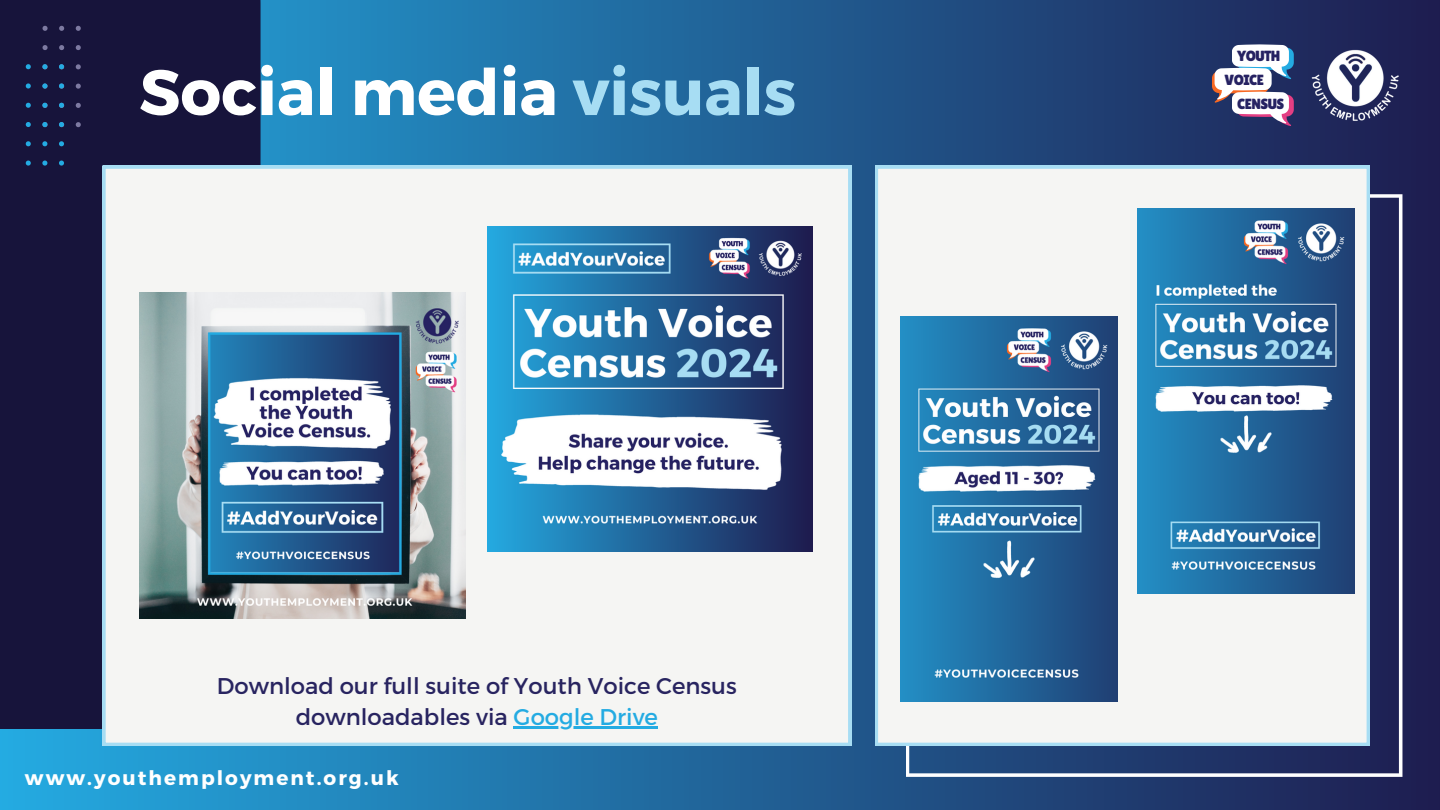
<style>
.page{position:relative;width:1440px;height:810px;background:#fff}
.page>*{position:absolute;margin:0;border:0;box-sizing:border-box;transform-origin:0 0}
.t1{font:700 64px "Montserrat";color:#fff}
.t2{font:22.8px/30.8px "Montserrat";color:#282460;text-align:center}
.t3{font:700 20px "Montserrat";letter-spacing:.1em;color:#fff}
.t4{font:14.7px/23.5px "Lilita One";letter-spacing:-.04em;color:#262262}
.s1{color:#a7ddf3}
.s2{color:#24abe2}
</style>
<div class="page">
<div style="left:0;top:0;width:1440px;height:810px;background:linear-gradient(to right,#24abe2,#1e1d50)"></div>
<img style="left:1307px;top:44px;width:95px;height:83px">
<svg style="left:1212px;top:44px;width:82px;height:82px"></svg>
<div style="left:0;top:0;width:261px;height:729px;background:#17143b"></div>
<svg style="left:43px;top:45px;width:5px;height:5px"></svg>
<svg style="left:43px;top:26px;width:5px;height:5px"></svg>
<svg style="left:59px;top:45px;width:5px;height:5px"></svg>
<svg style="left:59px;top:26px;width:5px;height:5px"></svg>
<svg style="left:76px;top:122px;width:5px;height:5px"></svg>
<svg style="left:76px;top:103px;width:5px;height:5px"></svg>
<svg style="left:76px;top:84px;width:5px;height:5px"></svg>
<svg style="left:76px;top:64px;width:5px;height:5px"></svg>
<svg style="left:76px;top:45px;width:5px;height:5px"></svg>
<svg style="left:76px;top:26px;width:5px;height:5px"></svg>
<svg style="left:26px;top:161px;width:5px;height:4px"></svg>
<svg style="left:26px;top:141px;width:5px;height:5px"></svg>
<svg style="left:26px;top:122px;width:5px;height:5px"></svg>
<svg style="left:26px;top:103px;width:5px;height:5px"></svg>
<svg style="left:26px;top:83px;width:5px;height:6px"></svg>
<svg style="left:26px;top:64px;width:5px;height:5px"></svg>
<svg style="left:42px;top:161px;width:5px;height:4px"></svg>
<svg style="left:42px;top:141px;width:5px;height:5px"></svg>
<svg style="left:42px;top:122px;width:6px;height:5px"></svg>
<svg style="left:42px;top:103px;width:6px;height:5px"></svg>
<svg style="left:42px;top:83px;width:6px;height:6px"></svg>
<svg style="left:42px;top:64px;width:6px;height:5px"></svg>
<svg style="left:59px;top:161px;width:5px;height:4px"></svg>
<svg style="left:59px;top:141px;width:5px;height:5px"></svg>
<svg style="left:59px;top:122px;width:5px;height:5px"></svg>
<svg style="left:59px;top:103px;width:5px;height:5px"></svg>
<svg style="left:59px;top:83px;width:5px;height:6px"></svg>
<svg style="left:59px;top:64px;width:5px;height:5px"></svg>
<svg style="left:906px;top:194px;width:496px;height:583px;background:#394674"></svg>
<div style="left:103px;top:166px;width:748px;height:580px;background:#f5f5f3"></div>
<img style="left:139px;top:293px;width:326px;height:326px">
<img style="left:487px;top:226px;width:326px;height:326px">
<svg style="left:875px;top:166px;width:494px;height:580px"></svg>
<img style="left:901px;top:317px;width:216px;height:384px">
<img style="left:1138px;top:209px;width:217px;height:384px">
<hr style="left:514px;top:726px;width:144px;height:3px;background:#24abe2">
<h1 class="t1" style="left:139px;top:51px;width:659px">Social media <span class="s1">visuals</span></h1>
<p class="t2" style="left:217px;top:669px;width:522px">Download our full suite of Youth Voice Census downloadables via <span class="s2">Google Drive</span></p>
<p class="t3" style="left:25px;top:765px;width:375px">www.youthemployment.org.uk</p>
<p class="t4" style="left:1225px;top:44px;width:57px;text-indent:13px">YOUTH<br>VOICE</p>
<p class="t4" style="left:1237px;top:92px;width:49px">CENSUS</p>
</div>
